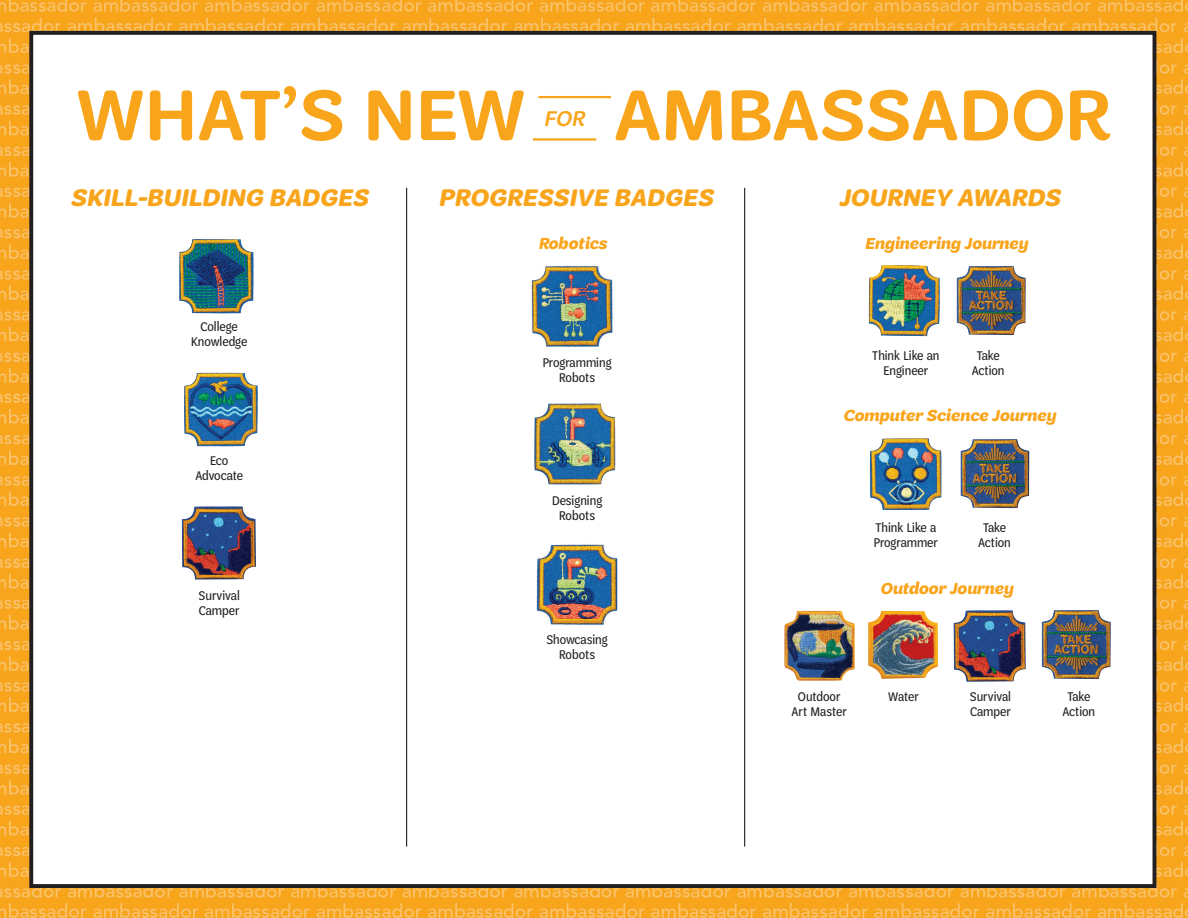
<style>
.page{position:relative;width:1188px;height:918px;background:#fff}
.page>*{position:absolute;margin:0;border:0;box-sizing:border-box;transform-origin:0 0}
.t1{font:600 75.9px "Trefoil Sans";letter-spacing:.01em;color:#f9a51b}
.t2{font:italic 700 25.35px "Trefoil Sans";letter-spacing:.01em;color:#f9a51b}
.t3{font:italic 500 22.8px "Trefoil Sans";color:#f9a51b}
.t4{font:italic 700 16.8px "Trefoil Sans";color:#f9a51b}
.t5{font:13.5px/15px "Trefoil Sans Cond";color:#231f20;text-align:center}
</style>
<div class="page">
<img style="left:0;top:0;width:1188px;height:918px">
<div style="left:31px;top:33px;width:1123px;height:853px;background:#fff"></div>
<div style="left:29px;top:31px;width:1127px;height:857px;border:4px solid #231f20"></div>
<hr style="left:538px;top:96px;width:73px;height:2px;background:#f9a51b">
<hr style="left:533px;top:138px;width:63px;height:3px;background:#f9a51b">
<img style="left:182px;top:506px;width:74px;height:74px">
<img style="left:184px;top:372px;width:54px;height:75px">
<img style="left:179px;top:239px;width:75px;height:75px">
<img style="left:536px;top:544px;width:82px;height:81px">
<img style="left:531px;top:265px;width:82px;height:82px">
<img style="left:534px;top:403px;width:81px;height:82px">
<img style="left:784px;top:611px;width:71px;height:70px">
<img style="left:868px;top:611px;width:70px;height:68px">
<img style="left:1042px;top:610px;width:69px;height:69px">
<img style="left:953px;top:610px;width:73px;height:72px">
<img style="left:870px;top:438px;width:45px;height:36px">
<img style="left:960px;top:439px;width:69px;height:69px">
<img style="left:868px;top:265px;width:31px;height:71px">
<img style="left:957px;top:266px;width:69px;height:69px">
<hr style="left:406px;top:188px;width:1px;height:659px;background:#231f20">
<hr style="left:744px;top:188px;width:1px;height:659px;background:#231f20">
<h1 class="t1" style="left:77px;top:73px;width:1036px">WHAT’S NEW AMBASSADOR</h1>
<h3 class="t3" style="left:544px;top:106px;width:42px">FOR</h3>
<h2 class="t2" style="left:71px;top:183px;width:299px">SKILL-BUILDING BADGES</h2>
<h2 class="t2" style="left:438px;top:183px;width:276px">PROGRESSIVE BADGES</h2>
<h2 class="t2" style="left:839px;top:183px;width:223px">JOURNEY AWARDS</h2>
<p class="t5" style="left:191px;top:319px;width:58px">College<br>Knowledge</p>
<p class="t5" style="left:195px;top:453px;width:49px">Eco<br>Advocate</p>
<p class="t5" style="left:199px;top:588px;width:43px;text-align:left">Survival<br>Camper</p>
<p class="t4" style="left:538px;top:234px;width:70px">Robotics</p>
<p class="t5" style="left:543px;top:355px;width:70px">Programming<br>Robots</p>
<p class="t5" style="left:552px;top:493px;width:52px">Designing<br>Robots</p>
<p class="t5" style="left:546px;top:633px;width:63px">Showcasing<br>Robots</p>
<p class="t4" style="left:865px;top:234px;width:165px">Engineering Journey</p>
<p class="t5" style="left:872px;top:348px;width:69px">Think Like an<br>Engineer</p>
<p class="t5" style="left:972px;top:348px;width:34px">Take<br>Action</p>
<p class="t4" style="left:843px;top:406px;width:214px">Computer Science Journey</p>
<p class="t5" style="left:874px;top:520px;width:66px;text-align:left">Think Like a<br>Programmer</p>
<p class="t5" style="left:978px;top:520px;width:34px">Take<br>Action</p>
<p class="t4" style="left:880px;top:579px;width:135px">Outdoor Journey</p>
<p class="t5" style="left:792px;top:689px;width:57px">Outdoor<br>Art Master</p>
<p class="t5" style="left:888px;top:689px;width:32px">Water</p>
<p class="t5" style="left:970px;top:689px;width:43px;text-align:left">Survival<br>Camper</p>
<p class="t5" style="left:1062px;top:689px;width:34px">Take<br>Action</p>
</div>
